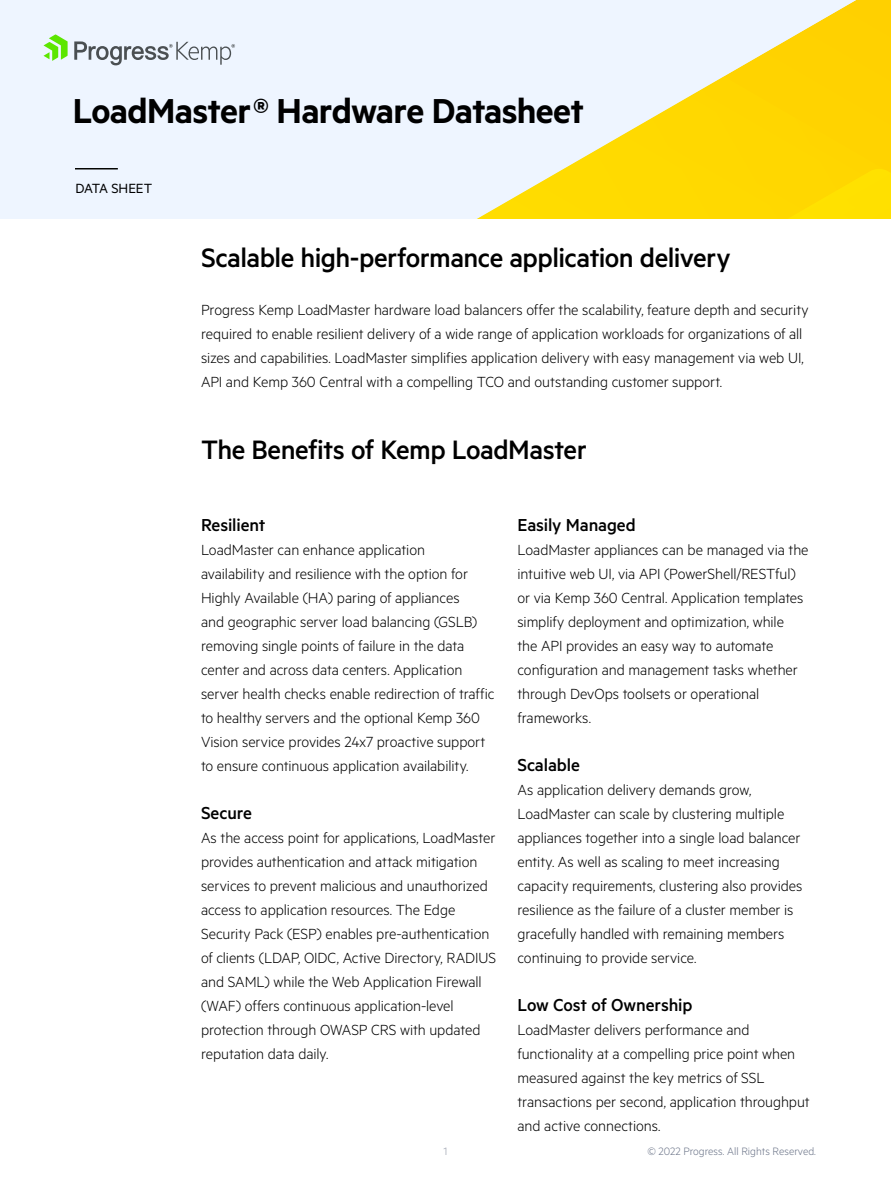
<style>
.page{position:relative;width:891px;height:1188px;background:#fff}
.page>*{position:absolute;margin:0;border:0;box-sizing:border-box;transform-origin:0 0}
.t1{font:600 39px "Metric";letter-spacing:-.02em;color:#000}
.Titles_Level_1{font:500 30px "Metric";letter-spacing:-.02em;color:#000}
.Titles_level_3{font:500 19.5px "Metric";letter-spacing:-.01em;color:#000}
.Titles_level_3-2{font:300 16.5px/24px "Metric";letter-spacing:-.005em;color:#000}
.Body_1{font:300 16.5px/24px "Metric";letter-spacing:-.005em;color:#000}
.t2{font:15px "Metric";letter-spacing:-.01em;color:#000}
.t3{font:300 12px "Metric";color:#6c7589}
.t4{font:300 12px "Metric";color:#989eac}
</style>
<div class="page">
<div style="left:0;top:0;width:891px;height:219px;background:#eef5ff"></div>
<svg style="left:477px;top:0;width:414px;height:219px"></svg>
<svg style="left:787px;top:169px;width:104px;height:50px;background:#ffdc00"></svg>
<svg style="left:44px;top:34px;width:24px;height:27px"></svg>
<svg style="left:74px;top:41px;width:161px;height:24px"></svg>
<hr style="left:75px;top:168px;width:43px;height:2px;background:#040503">
<h1 class="t1" style="left:73px;top:88px;width:513px">LoadMaster® Hardware Datasheet</h1>
<p class="t2" style="left:75px;top:179px;width:78px">DATA SHEET</p>
<p class="Titles_Level_1" style="left:201px;top:240px;width:531px">Scalable high-performance application delivery</p>
<p class="Body_1" style="left:201px;top:297px;width:609px">Progress Kemp LoadMaster hardware load balancers offer the scalability, feature depth and security required to enable resilient delivery of a wide range of application workloads for organizations of all sizes and capabilities. LoadMaster simplifies application delivery with easy management via web UI, API and Kemp 360 Central with a compelling TCO and outstanding customer support.</p>
<p class="Titles_Level_1" style="left:201px;top:432px;width:387px">The Benefits of Kemp LoadMaster</p>
<p class="Titles_level_3" style="left:201px;top:514px;width:66px">Resilient</p>
<p class="Titles_level_3-2" style="left:201px;top:537px;width:295px">LoadMaster can enhance application<br>availability and resilience with the option for Highly Available (HA) paring of appliances<br>and geographic server load balancing (GSLB) removing single points of failure in the data center and across data centers. Application server health checks enable redirection of traffic to healthy servers and the optional Kemp 360<br>Vision service provides 24x7 proactive support to ensure continuous application availability.</p>
<p class="Titles_level_3" style="left:201px;top:802px;width:53px">Secure</p>
<p class="Titles_level_3-2" style="left:201px;top:825px;width:297px">As the access point for applications, LoadMaster provides authentication and attack mitigation services to prevent malicious and unauthorized access to application resources. The Edge Security Pack (ESP) enables pre-authentication of clients (LDAP, OIDC, Active Directory, RADIUS and SAML) while the Web Application Firewall (WAF) offers continuous application-level protection through OWASP CRS with updated reputation data daily.</p>
<p class="Titles_level_3" style="left:518px;top:514px;width:120px">Easily Managed</p>
<p class="Titles_level_3-2" style="left:518px;top:537px;width:293px">LoadMaster appliances can be managed via the intuitive web UI, via API (PowerShell/RESTful) or via Kemp 360 Central. Application templates simplify deployment and optimization, while<br>the API provides an easy way to automate configuration and management tasks whether through DevOps toolsets or operational frameworks.</p>
<p class="Titles_level_3" style="left:518px;top:754px;width:64px">Scalable</p>
<p class="Titles_level_3-2" style="left:518px;top:777px;width:286px">As application delivery demands grow, LoadMaster can scale by clustering multiple appliances together into a single load balancer entity. As well as scaling to meet increasing capacity requirements, clustering also provides resilience as the failure of a cluster member is gracefully handled with remaining members continuing to provide service.</p>
<p class="Titles_level_3" style="left:518px;top:994px;width:176px">Low Cost of Ownership</p>
<p class="Titles_level_3-2" style="left:518px;top:1017px;width:294px">LoadMaster delivers performance and functionality at a compelling price point when measured against the key metrics of SSL transactions per second, application throughput and active connections.</p>
<p class="t4" style="left:444px;top:1144px;width:5px">1</p>
<p class="t3" style="left:647px;top:1144px;width:170px">© 2022 Progress. All Rights Reserved.</p>
</div>
